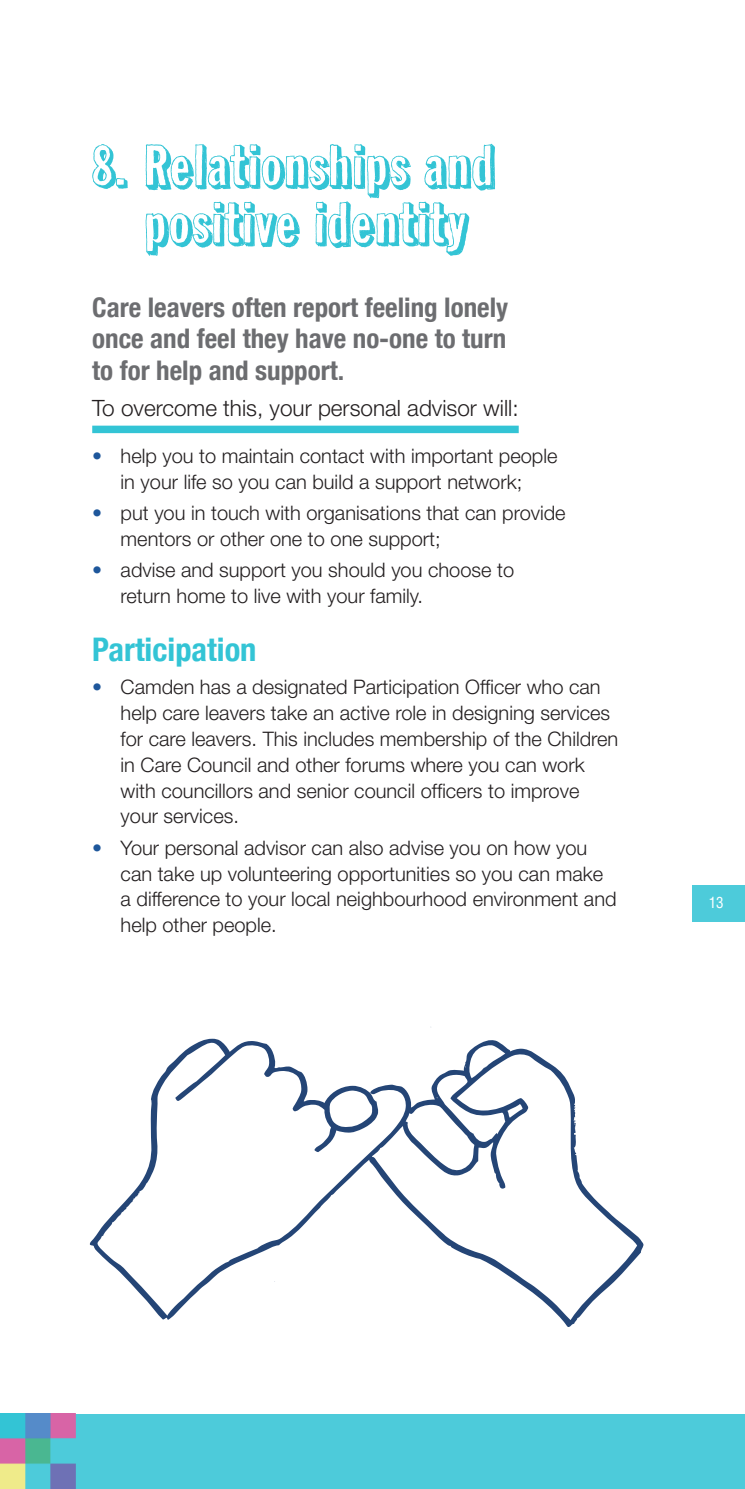
<style>
.page{position:relative;width:745px;height:1489px;background:#fff}
.page>*{position:absolute;margin:0;border:0;box-sizing:border-box;transform-origin:0 0}
.Numbered_headings{font:57.5px/57.5px "Franklin Hand Cond Shadow";color:#33c4d5;text-align:center}
.Heading{font:700 condensed 32.5px "Helvetica Neue";color:#33c4d5}
.Intro_text{font:700 condensed 27px/31.5px "Helvetica Neue";color:#6c6d70;text-align:justify}
.Body_Bullet_text_bef{font:300 22.5px "Helvetica Neue";color:#231f20}
.Body_Bullets{font:300 20px/25.8px "Helvetica Neue";color:#231f20}
.Last_bullet{font:300 20px/25.8px "Helvetica Neue";color:#231f20}
.t1{font:condensed 15px "Helvetica";color:#fff}
.s1{color:#1e579b}
</style>
<div class="page">
<div style="left:692px;top:885px;width:52px;height:36px;background:#4dcbda"></div>
<div style="left:0;top:1413px;width:744px;height:75px;background:#4dcbda"></div>
<div style="left:92px;top:425px;width:426px;height:8px;background:#33c4d5"></div>
<svg style="left:90px;top:1038px;width:553px;height:289px"></svg>
<img style="left:0;top:1413px;width:76px;height:75px">
<p class="Numbered_headings" style="left:92px;top:139px;width:405px">8. Relationships and positive identity</p>
<p class="Intro_text" style="left:92px;top:291px;width:417px">Care leavers often report feeling lonely once and feel they have no-one to turn to for help and support.</p>
<p class="Body_Bullet_text_bef" style="left:92px;top:394px;width:427px">To overcome this, your personal advisor will:</p>
<p class="Body_Bullets" style="left:92px;top:442px;width:466px;text-align:center"><span class="s1">•</span> help you to maintain contact with important people in your life so you can build a support network;</p>
<p class="Body_Bullets" style="left:120px;top:499px;width:446px;text-indent:-28px"><span class="s1">•</span> put you in touch with organisations that can provide mentors or other one to one support;</p>
<p class="Last_bullet" style="left:120px;top:557px;width:395px;text-indent:-28px"><span class="s1">•</span> advise and support you should you choose to return home to live with your family.</p>
<p class="Heading" style="left:92px;top:630px;width:166px">Participation</p>
<p class="Body_Bullets" style="left:120px;top:674px;width:499px;text-indent:-28px"><span class="s1">•</span> Camden has a designated Participation Officer who can help care leavers take an active role in designing services for care leavers. This includes membership of the Children in Care Council and other forums where you can work with councillors and senior council officers to improve your services.</p>
<p class="Body_Bullets" style="left:120px;top:834px;width:497px;text-indent:-28px"><span class="s1">•</span> Your personal advisor can also advise you on how you can take up volunteering opportunities so you can make a difference to your local neighbourhood environment and help other people.</p>
<p class="t1" style="left:708px;top:892px;width:16px">13</p>
</div>
